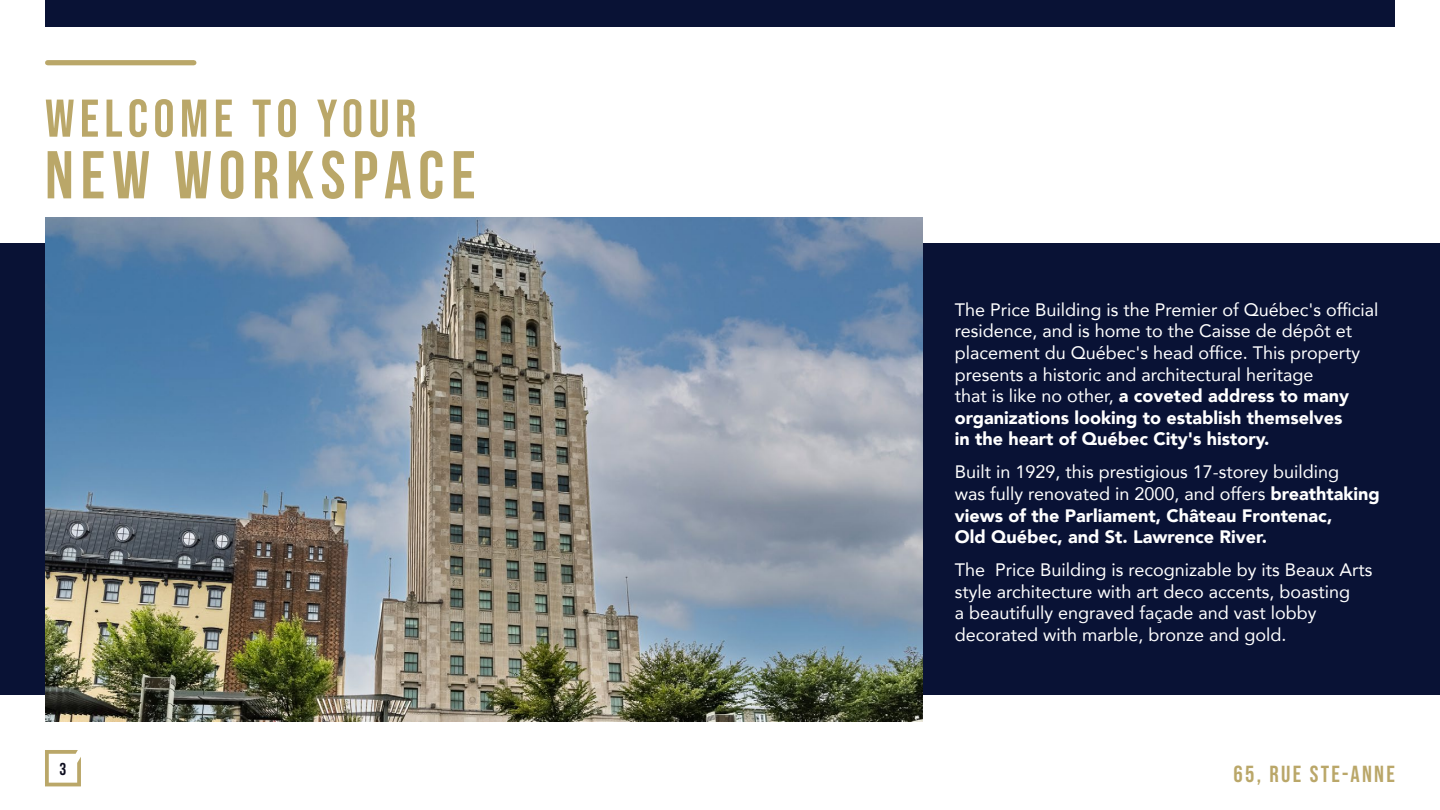
<style>
.page{position:relative;width:1440px;height:810px;background:#fff}
.page>*{position:absolute;margin:0;border:0;box-sizing:border-box;transform-origin:0 0}
.t1{font:700 67.43px "Bebas Neue";letter-spacing:.1em;color:#baa769}
.t2{font:53.03px "Bebas Neue";letter-spacing:.1em;color:#baa769}
.t3{font:23.25px "Bebas Neue";letter-spacing:.1em;color:#baa769}
.t4{font:18px/21.6px "Avenir";color:#fff}
.t5{font:900 18px/21.6px "Avenir";color:#fff}
.t6{font:17.25px "Bebas Neue";color:#0c0c1e}
.s1{font-weight:900}
.s2{font-weight:400}
</style>
<div class="page">
<div style="left:0;top:243px;width:1440px;height:452px;background:#091235"></div>
<img style="left:45px;top:217px;width:877px;height:505px">
<div style="left:45px;top:0;width:1350px;height:27px;background:#091235"></div>
<div style="left:48px;top:60px;width:146px;height:5px;background:#baa769"></div>
<svg style="left:45px;top:750px;width:36px;height:36px"></svg>
<h2 class="t2" style="left:45px;top:88px;width:373px">WELCOME TO YOUR</h2>
<h1 class="t1" style="left:45px;top:138px;width:432px">NEW WORKSPACE</h1>
<p class="t6" style="left:60px;top:759px;width:8px">3</p>
<p class="t4" style="left:955px;top:298px;width:425px">The Price Building is the Premier of Québec's official residence, and is home to the Caisse de dépôt et placement du Québec's head office. This property presents a historic and architectural heritage<br>that is like no other, <span class="s1">a coveted address to many organizations looking to establish themselves<br>in the heart of Québec City's history.</span></p>
<p class="t5" style="left:955px;top:461px;width:427px"><span class="s2">Built in 1929, this prestigious 17-storey building<br>was fully renovated in 2000, and offers</span> breathtaking views of the Parliament, Château Frontenac,<br>Old Québec, and St. Lawrence River.</p>
<p class="t4" style="left:955px;top:558px;width:419px">The Price Building is recognizable by its Beaux Arts style architecture with art deco accents, boasting<br>a beautifully engraved façade and vast lobby decorated with marble, bronze and gold.</p>
<p class="t3" style="left:1234px;top:761px;width:163px">65, RUE STE-ANNE</p>
</div>
